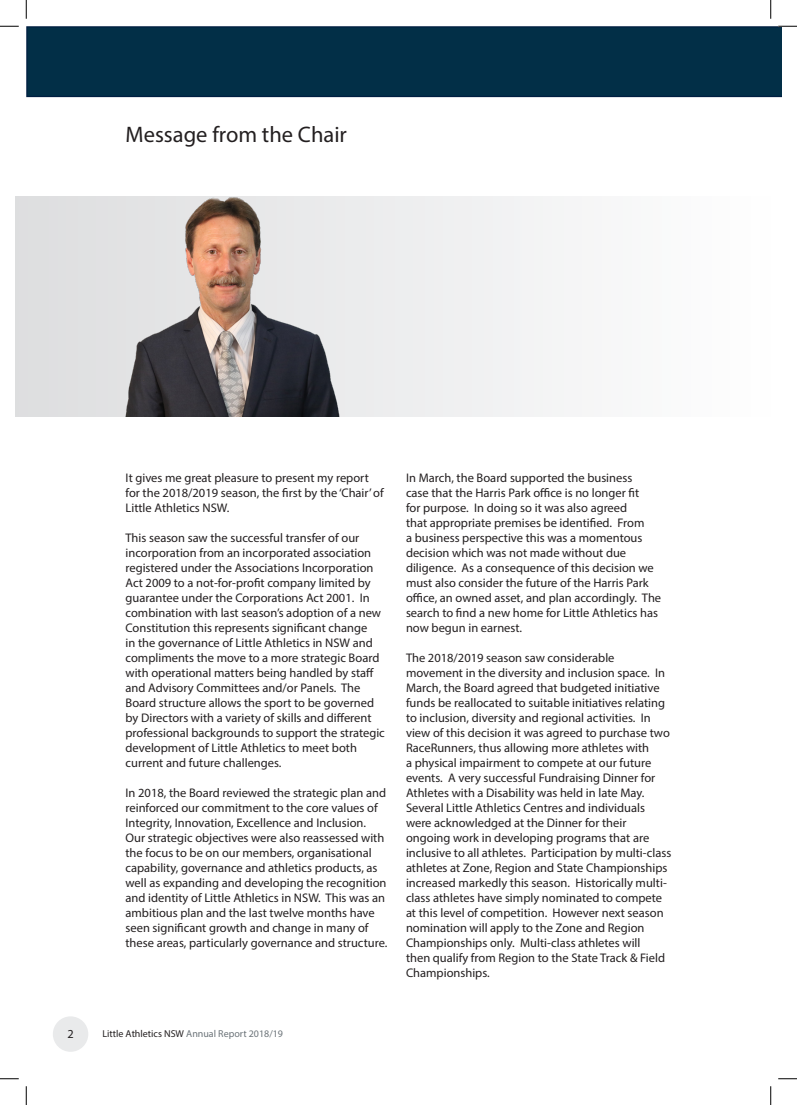
<style>
.page{position:relative;width:797px;height:1105px;background:#fff}
.page>*{position:absolute;margin:0;border:0;box-sizing:border-box;transform-origin:0 0}
.Heading{font:22.5px "Myriad Pro";color:#231f20}
.t1{font:12.5px/15px "Myriad Pro";color:#231f20}
.t2{font:12.25px "Myriad Pro";color:#231f20}
.t3{font:10px "Myriad Pro";color:#6b7378}
.s1{color:#231f20}
</style>
<div class="page">
<div style="left:53px;top:1016px;width:35px;height:36px;background:#e9eaeb;border-radius:50%"></div>
<svg style="left:16px;top:196px;width:548px;height:220px"></svg>
<img style="left:63px;top:196px;width:321px;height:220px">
<div style="left:26px;top:26px;width:755px;height:71px;background:#022f47"></div>
<svg style="left:0;top:25px;width:19px;height:2px"></svg>
<svg style="left:778px;top:25px;width:19px;height:2px"></svg>
<svg style="left:0;top:1078px;width:19px;height:1px"></svg>
<svg style="left:778px;top:1078px;width:19px;height:1px"></svg>
<svg style="left:25px;top:0;width:2px;height:19px"></svg>
<svg style="left:25px;top:1086px;width:2px;height:19px"></svg>
<svg style="left:770px;top:0;width:1px;height:19px"></svg>
<svg style="left:770px;top:1086px;width:1px;height:19px"></svg>
<p class="Heading" style="left:125px;top:121px;width:223px">Message from the Chair</p>
<p class="t1" style="left:125px;top:470px;width:260px">It gives me great pleasure to present my report for the 2018/2019 season, the first by the ‘Chair’ of<br>Little Athletics NSW.</p>
<p class="t1" style="left:125px;top:530px;width:261px">This season saw the successful transfer of our incorporation from an incorporated association registered under the Associations Incorporation Act 2009 to a not-for-profit company limited by guarantee under the Corporations Act 2001. In combination with last season’s adoption of a new Constitution this represents significant change<br>in the governance of Little Athletics in NSW and compliments the move to a more strategic Board with operational matters being handled by staff and Advisory Committees and/or Panels. The Board structure allows the sport to be governed by Directors with a variety of skills and different professional backgrounds to support the strategic development of Little Athletics to meet both current and future challenges.</p>
<p class="t1" style="left:125px;top:785px;width:263px">In 2018, the Board reviewed the strategic plan and reinforced our commitment to the core values of Integrity, Innovation, Excellence and Inclusion.<br>Our strategic objectives were also reassessed with the focus to be on our members, organisational capability, governance and athletics products, as well as expanding and developing the recognition and identity of Little Athletics in NSW. This was an ambitious plan and the last twelve months have seen significant growth and change in many of these areas, particularly governance and structure.</p>
<p class="t1" style="left:406px;top:470px;width:257px">In March, the Board supported the business<br>case that the Harris Park office is no longer fit<br>for purpose. In doing so it was also agreed<br>that appropriate premises be identified. From<br>a business perspective this was a momentous decision which was not made without due diligence. As a consequence of this decision we must also consider the future of the Harris Park office, an owned asset, and plan accordingly. The search to find a new home for Little Athletics has now begun in earnest.</p>
<p class="t1" style="left:406px;top:650px;width:267px">The 2018/2019 season saw considerable movement in the diversity and inclusion space. In March, the Board agreed that budgeted initiative funds be reallocated to suitable initiatives relating to inclusion, diversity and regional activities. In view of this decision it was agreed to purchase two RaceRunners, thus allowing more athletes with<br>a physical impairment to compete at our future events. A very successful Fundraising Dinner for Athletes with a Disability was held in late May.<br>Several Little Athletics Centres and individuals were acknowledged at the Dinner for their ongoing work in developing programs that are inclusive to all athletes. Participation by multi-class athletes at Zone, Region and State Championships increased markedly this season. Historically multi&shy;class athletes have simply nominated to compete at this level of competition. However next season nomination will apply to the Zone and Region Championships only. Multi-class athletes will<br>then qualify from Region to the State Track &amp; Field Championships.</p>
<p class="t2" style="left:67px;top:1026px;width:8px">2</p>
<p class="t3" style="left:102px;top:1027px;width:182px"><span class="s1">Little Athletics NSW</span> Annual Report 2018/19</p>
</div>
